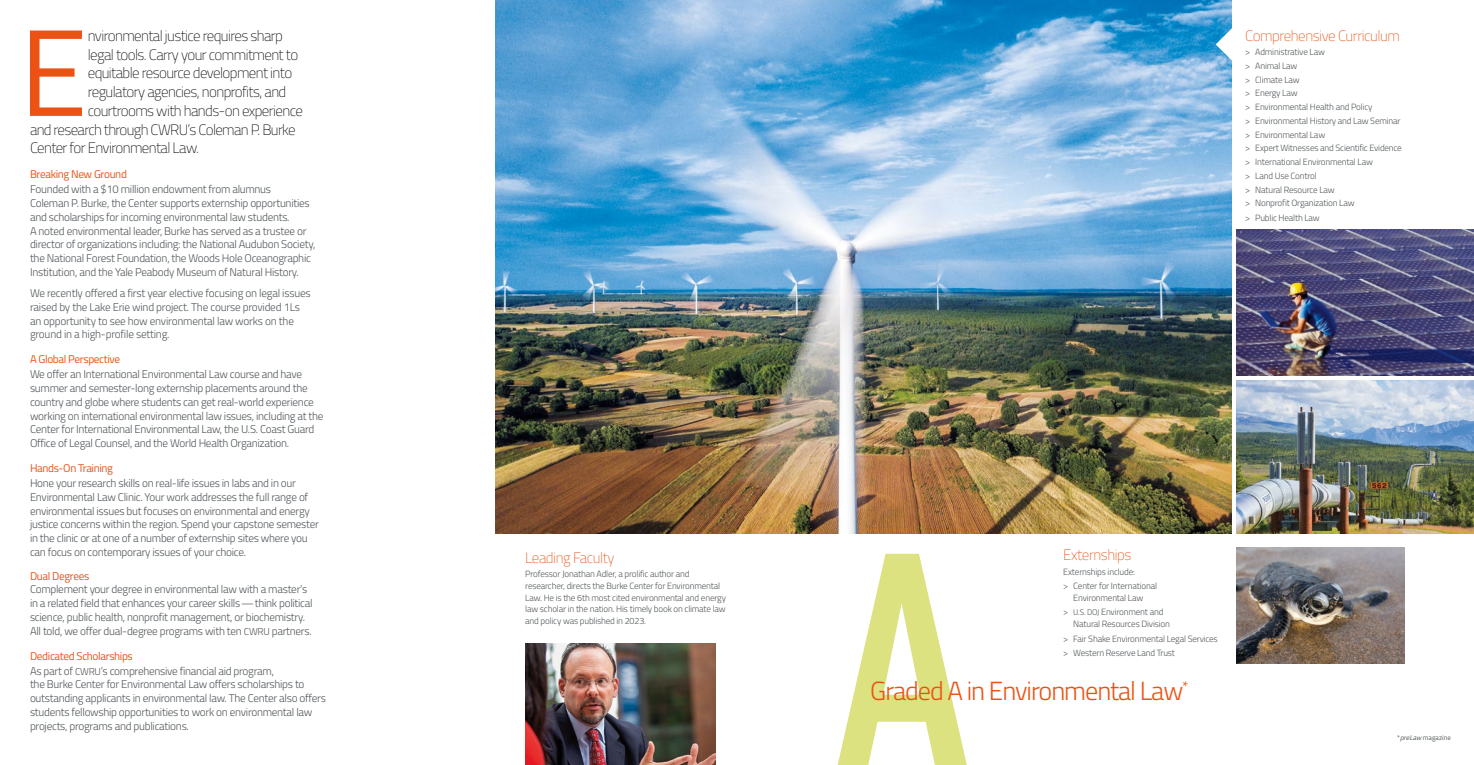
<style>
.page{position:relative;width:1474px;height:765px;background:#fff}
.page>*{position:absolute;margin:0;border:0;box-sizing:border-box;transform-origin:0 0}
.Intro_w_drop_cap{font:123.38px "Titillium";color:#eb5214}
.t1{font:300 26.25px "Titillium";letter-spacing:-.04em;color:#eb5214}
.Intro_w_drop_cap-2{font:100 15px "Titillium";letter-spacing:-.04em;color:#000}
.Subhead_12pt{font:100 15px "Titillium";letter-spacing:-.03em;color:#eb5214}
.Text_9_pt{font:300 11.25px/13.8px "Titillium";letter-spacing:-.025em;color:#52575a}
.Subhead_9pt{font:11.25px "Titillium";letter-spacing:-.03em;color:#eb5214}
.Text_7_25pt{font:300 9px/11.9px "Titillium";letter-spacing:-.02em;color:#52575a}
.Footnotes{font:6.88px "Titillium";color:#52575a}
.s1{font-size:10px}
.s2{font-size:8.12px}
.s3{font-style:italic}
</style>
<div class="page">
<img style="left:1236px;top:230px;width:238px;height:146px">
<img style="left:495px;top:0;width:736px;height:534px">
<img style="left:1236px;top:380px;width:238px;height:154px">
<img style="left:525px;top:644px;width:190px;height:121px">
<img style="left:1236px;top:548px;width:169px;height:116px">
<svg style="left:1215px;top:25px;width:17px;height:39px"></svg>
<svg style="left:838px;top:554px;width:129px;height:211px"></svg>
<p class="Intro_w_drop_cap" style="left:20px;top:-18px;width:70px">E</p>
<p class="Intro_w_drop_cap-2" style="left:88px;top:25px;width:197px">nvironmental justice requires sharp</p>
<p class="Intro_w_drop_cap-2" style="left:88px;top:44px;width:212px">legal tools. Carry your commitment to</p>
<p class="Intro_w_drop_cap-2" style="left:88px;top:62px;width:206px">equitable resource development into</p>
<p class="Intro_w_drop_cap-2" style="left:88px;top:81px;width:200px">regulatory agencies, nonprofits, and</p>
<p class="Intro_w_drop_cap-2" style="left:88px;top:100px;width:217px">courtrooms with hands-on experience</p>
<p class="Intro_w_drop_cap-2" style="left:30px;top:119px;width:267px">and research through CWRU’s Coleman P. Burke</p>
<p class="Intro_w_drop_cap-2" style="left:30px;top:137px;width:171px">Center for Environmental Law.</p>
<p class="Subhead_9pt" style="left:30px;top:166px;width:98px">Breaking New Ground</p>
<p class="Text_9_pt" style="left:30px;top:182px;width:287px">Founded with a $10 million endowment from alumnus<br>Coleman P. Burke, the Center supports externship opportunities and scholarships for incoming environmental law students.<br>A noted environmental leader, Burke has served as a trustee or director of organizations including: the National Audubon Society, the National Forest Foundation, the Woods Hole Oceanographic Institution, and the Yale Peabody Museum of Natural History.</p>
<p class="Text_9_pt" style="left:30px;top:286px;width:282px">We recently offered a first year elective focusing on legal issues raised by the Lake Erie wind project. The course provided 1Ls an opportunity to see how environmental law works on the ground in a high-profile setting.</p>
<p class="Subhead_9pt" style="left:30px;top:351px;width:92px">A Global Perspective</p>
<p class="Text_9_pt" style="left:30px;top:367px;width:295px">We offer an International Environmental Law course and have summer and semester-long externship placements around the country and globe where students can get real-world experience working on international environmental law issues, including at the Center for International Environmental Law, the U.S. Coast Guard Office of Legal Counsel, and the World Health Organization.</p>
<p class="Subhead_9pt" style="left:30px;top:460px;width:85px">Hands-On Training</p>
<p class="Text_9_pt" style="left:30px;top:476px;width:290px">Hone your research skills on real-life issues in labs and in our Environmental Law Clinic. Your work addresses the full range of environmental issues but focuses on environmental and energy justice concerns within the region. Spend your capstone semester in the clinic or at one of a number of externship sites where you can focus on contemporary issues of your choice.</p>
<p class="Subhead_9pt" style="left:30px;top:567px;width:61px">Dual Degrees</p>
<p class="Text_9_pt" style="left:30px;top:582px;width:279px">Complement your degree in environmental law with a master’s</p>
<p class="Text_9_pt" style="left:30px;top:596px;width:284px">in a related field that enhances your career skills—think political science, public health, nonprofit management, or biochemistry.<br>All told, we offer dual-degree programs with ten <span class="s1">CWRU</span> partners.</p>
<p class="Subhead_9pt" style="left:30px;top:647px;width:104px">Dedicated Scholarships</p>
<p class="Text_9_pt" style="left:30px;top:663px;width:297px">As part of <span class="s1">CWRU</span>’s comprehensive financial aid program,<br>the Burke Center for Environmental Law offers scholarships to outstanding applicants in environmental law. The Center also offers students fellowship opportunities to work on environmental law projects, programs and publications.</p>
<p class="Subhead_12pt" style="left:525px;top:547px;width:91px">Leading Faculty</p>
<p class="Text_7_25pt" style="left:525px;top:567px;width:202px">Professor Jonathan Adler, a prolific author and researcher, directs the Burke Center for Environmental Law. He is the 6th most cited environmental and energy law scholar in the nation. His timely book on climate law and policy was published in 2023.</p>
<p class="Subhead_12pt" style="left:1245px;top:25px;width:156px">Comprehensive Curriculum</p>
<p class="Text_7_25pt" style="left:1245px;top:45px;width:81px">&gt; Administrative Law</p>
<p class="Text_7_25pt" style="left:1245px;top:59px;width:54px">&gt; Animal Law</p>
<p class="Text_7_25pt" style="left:1245px;top:73px;width:56px">&gt; Climate Law</p>
<p class="Text_7_25pt" style="left:1245px;top:87px;width:54px">&gt; Energy Law</p>
<p class="Text_7_25pt" style="left:1245px;top:100px;width:129px">&gt; Environmental Health and Policy</p>
<p class="Text_7_25pt" style="left:1245px;top:114px;width:157px">&gt; Environmental History and Law Seminar</p>
<p class="Text_7_25pt" style="left:1245px;top:128px;width:82px">&gt; Environmental Law</p>
<p class="Text_7_25pt" style="left:1245px;top:142px;width:158px">&gt; Expert Witnesses and Scientific Evidence</p>
<p class="Text_7_25pt" style="left:1245px;top:155px;width:129px">&gt; International Environmental Law</p>
<p class="Text_7_25pt" style="left:1245px;top:169px;width:73px">&gt; Land Use Control</p>
<p class="Text_7_25pt" style="left:1245px;top:183px;width:91px">&gt; Natural Resource Law</p>
<p class="Text_7_25pt" style="left:1245px;top:197px;width:111px">&gt; Nonprofit Organization Law</p>
<p class="Text_7_25pt" style="left:1245px;top:211px;width:76px">&gt; Public Health Law</p>
<p class="Subhead_12pt" style="left:1063px;top:544px;width:70px">Externships</p>
<p class="Text_7_25pt" style="left:1063px;top:565px;width:73px">Externships include:</p>
<p class="Text_7_25pt" style="left:1063px;top:579px;width:95px;text-align:center">&gt; Center for International<br>Environmental Law</p>
<p class="Text_7_25pt" style="left:1073px;top:606px;width:98px;text-indent:-10px">&gt; <span class="s2">U.S. DOJ</span> Environment and<br>Natural Resources Division</p>
<p class="Text_7_25pt" style="left:1063px;top:632px;width:156px">&gt; Fair Shake Environmental Legal Services</p>
<p class="Text_7_25pt" style="left:1063px;top:646px;width:113px">&gt; Western Reserve Land Trust</p>
<p class="t1" style="left:870px;top:672px;width:320px">Graded A in Environmental Law<sup>*</sup></p>
<p class="Footnotes" style="left:1397px;top:732px;width:55px">*<span class="s3">preLaw</span> magazine</p>
</div>
